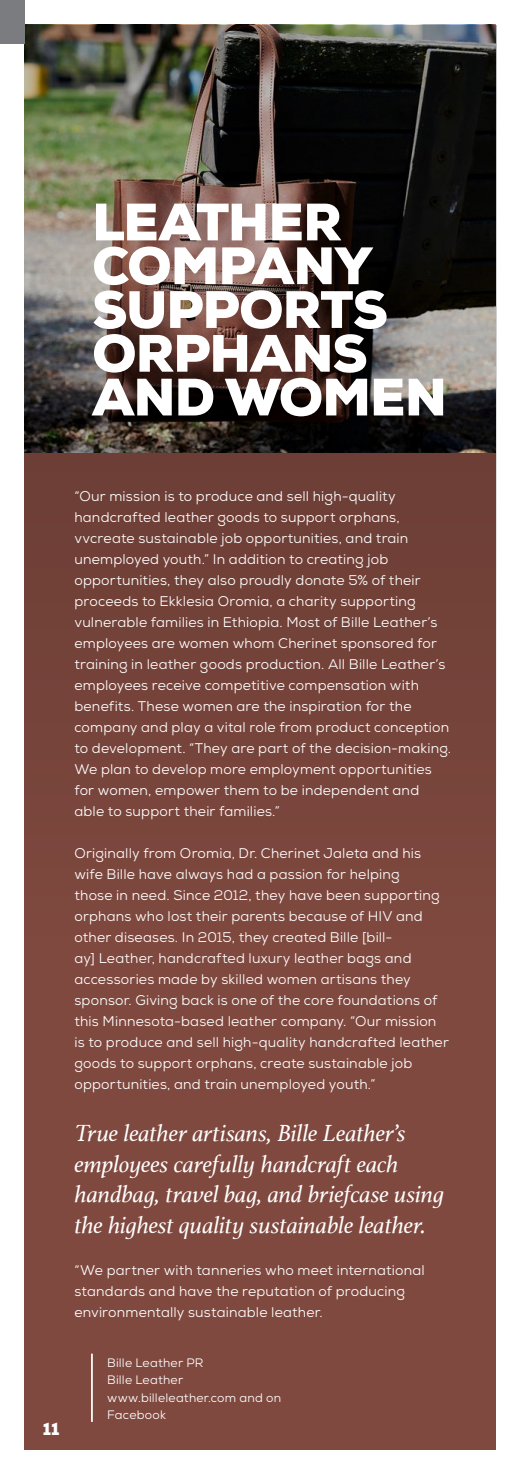
<style>
.page{position:relative;width:521px;height:1474px;background:#fff}
.page>*{position:absolute;margin:0;border:0;box-sizing:border-box;transform-origin:0 0}
.t1{font:900 52.5px "Nexa";letter-spacing:-.015em;color:#fff}
.t2{font:italic 24.5px/30.8px "Athelas";letter-spacing:-.01em;color:#fff}
.t3{font:900 17.5px "Nexa";color:#fff}
.t4{font:14px/21px "Nexa";letter-spacing:.015em;color:#fff}
.t5{font:12.25px "Nexa";letter-spacing:.02em;color:#fff}
</style>
<div class="page">
<div style="left:25px;top:453px;width:471px;height:996px;background:#7f493f"></div>
<img style="left:25px;top:25px;width:471px;height:657px">
<hr style="left:91px;top:1353px;width:2px;height:68px;background:#fff">
<div style="left:0;top:0;width:25px;height:43px;background:#7a7c7f"></div>
<p class="t1" style="left:92px;top:188px;width:251px">LEATHER</p>
<p class="t1" style="left:92px;top:232px;width:282px">COMPANY</p>
<p class="t1" style="left:92px;top:276px;width:297px">SUPPORTS</p>
<p class="t1" style="left:92px;top:320px;width:277px">ORPHANS</p>
<p class="t1" style="left:92px;top:363px;width:356px">AND WOMEN</p>
<p class="t3" style="left:43px;top:1417px;width:18px">11</p>
<p class="t4" style="left:74px;top:485px;width:327px">“Our mission is to produce and sell high-quality handcrafted leather goods to support orphans,</p>
<p class="t4" style="left:74px;top:527px;width:378px">vvcreate sustainable job opportunities, and train unemployed youth.” In addition to creating job opportunities, they also proudly donate 5% of their proceeds to Ekklesia Oromia, a charity supporting vulnerable families in Ethiopia. Most of Bille Leather’s employees are women whom Cherinet sponsored for training in leather goods production. All Bille Leather’s employees receive competitive compensation with benefits. These women are the inspiration for the company and play a vital role from product conception to development. “They are part of the decision-making.<br>We plan to develop more employment opportunities for women, empower them to be independent and</p>
<p class="t4" style="left:74px;top:800px;width:207px">able to support their families.”</p>
<p class="t4" style="left:74px;top:842px;width:348px">Originally from Oromia, Dr. Cherinet Jaleta and his</p>
<p class="t4" style="left:74px;top:863px;width:376px">wife Bille have always had a passion for helping<br>those in need. Since 2012, they have been supporting orphans who lost their parents because of HIV and other diseases. In 2015, they created Bille [bill-<br>ay] Leather, handcrafted luxury leather bags and accessories made by skilled women artisans they sponsor. Giving back is one of the core foundations of this Minnesota-based leather company. “Our mission is to produce and sell high-quality handcrafted leather goods to support orphans, create sustainable job opportunities, and train unemployed youth.”</p>
<p class="t2" style="left:74px;top:1116px;width:371px">True leather artisans, Bille Leather’s employees carefully handcraft each handbag, travel bag, and briefcase using the highest quality sustainable leather.</p>
<p class="t4" style="left:74px;top:1259px;width:352px">“We partner with tanneries who meet international standards and have the reputation of producing environmentally sustainable leather.</p>
<p class="t5" style="left:107px;top:1354px;width:98px">Bille Leather PR</p>
<p class="t5" style="left:107px;top:1372px;width:78px">Bille Leather</p>
<p class="t5" style="left:107px;top:1389px;width:175px">www.billeleather.com and on</p>
<p class="t5" style="left:107px;top:1407px;width:60px">Facebook</p>
</div>
